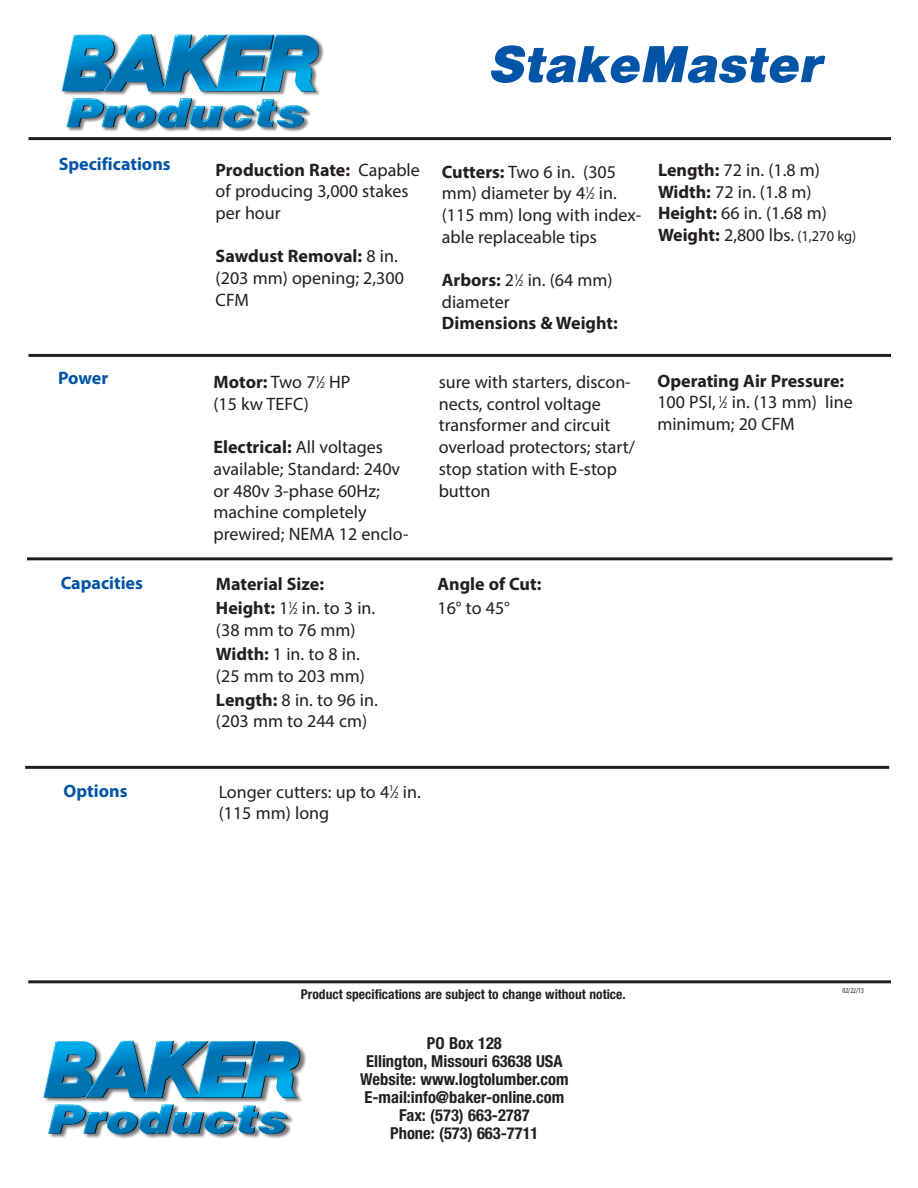
<style>
.page{position:relative;width:918px;height:1188px;background:#fff}
.page>*{position:absolute;margin:0;border:0;box-sizing:border-box;transform-origin:0 0}
.t1{font:italic 900 54px "Helv";color:#0154a6}
.t2{font:18px/21.8px "Myriad Pro";color:#231f20}
.t3{font:700 18px "Myriad Pro";color:#231f20}
.t4{font:700 18px "Myriad Pro";color:#0154a6}
.t5{font:700 condensed 16.5px "Helvetica Neue LT Std";color:#231f20}
.t6{font:700 condensed 13.5px "Helvetica Neue LT Std";color:#231f20}
.t7{font:condensed 7.5px "Myriad Pro";color:#231f20}
.s1{font-weight:700}
.s2{font-size:9px}
.s3{font-size:15px}
</style>
<div class="page">
<hr style="left:28px;top:137px;width:863px;height:3px;background:#231f20">
<hr style="left:28px;top:980px;width:863px;height:3px;background:#231f20">
<hr style="left:27px;top:557px;width:865px;height:3px;background:#231f20">
<hr style="left:25px;top:766px;width:864px;height:3px;background:#231f20">
<hr style="left:28px;top:354px;width:863px;height:3px;background:#231f20">
<div style="left:44px;top:1040px;width:263px;height:99px;background:#231f20;opacity:.6"></div>
<img style="left:43px;top:1041px;width:258px;height:57px">
<div style="left:62px;top:34px;width:262px;height:98px;background:#231f20;opacity:.56"></div>
<img style="left:62px;top:34px;width:257px;height:58px">
<p class="t1" style="left:488px;top:32px;width:335px">StakeMaster</p>
<p class="t4" style="left:59px;top:152px;width:113px">Specifications</p>
<p class="t2" style="left:216px;top:158px;width:206px"><span class="s1">Production Rate:</span> Capable of producing 3,000 stakes per hour</p>
<p class="t2" style="left:216px;top:245px;width:190px"><span class="s1">Sawdust Removal:</span> 8 in. (203 mm) opening; 2,300<br>CFM</p>
<p class="t4" style="left:58px;top:367px;width:51px">Power</p>
<p class="t2" style="left:213px;top:371px;width:138px"><span class="s1">Motor:</span> Two 7<sup>1</sup>⁄<span class="s2">2</span> HP</p>
<p class="t2" style="left:213px;top:393px;width:97px">(15 kw TEFC)</p>
<p class="t2" style="left:213px;top:436px;width:197px"><span class="s1">Electrical:</span> All voltages available; Standard: 240v or 480v 3-phase 60Hz; machine completely prewired; NEMA 12 enclo-</p>
<p class="t4" style="left:61px;top:571px;width:84px">Capacities</p>
<p class="t3" style="left:216px;top:573px;width:110px">Material Size:</p>
<p class="t2" style="left:216px;top:597px;width:161px"><span class="s1">Height:</span> 1<sup>1</sup>⁄<span class="s2">2</span> in. to 3 in.</p>
<p class="t2" style="left:216px;top:619px;width:141px">(38 mm to 76 mm)</p>
<p class="t2" style="left:216px;top:643px;width:145px"><span class="s1">Width:</span> 1 in. to 8 in.</p>
<p class="t2" style="left:216px;top:665px;width:150px">(25 mm to 203 mm)</p>
<p class="t2" style="left:216px;top:689px;width:163px"><span class="s1">Length:</span> 8 in. to 96 in.</p>
<p class="t2" style="left:216px;top:710px;width:153px">(203 mm to 244 cm)</p>
<p class="t2" style="left:442px;top:160px;width:201px"><span class="s1">Cutters:</span> Two 6 in. (305 mm) diameter by 4<sup>1</sup>⁄<span class="s2">2</span> in. (115 mm) long with index&shy;able replaceable tips</p>
<p class="t2" style="left:442px;top:269px;width:172px"><span class="s1">Arbors:</span> 2<sup>1</sup>⁄<span class="s2">2</span> in. (64 mm) diameter</p>
<p class="t3" style="left:442px;top:312px;width:178px">Dimensions &amp; Weight:</p>
<p class="t2" style="left:658px;top:159px;width:164px"><span class="s1">Length:</span> 72 in. (1.8 m)</p>
<p class="t2" style="left:658px;top:180px;width:155px"><span class="s1">Width:</span> 72 in. (1.8 m)</p>
<p class="t2" style="left:658px;top:202px;width:170px"><span class="s1">Height:</span> 66 in. (1.68 m)</p>
<p class="t2" style="left:658px;top:224px;width:200px"><span class="s1">Weight:</span> 2,800 lbs. <span class="s3">(1,270 kg)</span></p>
<p class="t2" style="left:439px;top:371px;width:198px">sure with starters, discon&shy;nects, control voltage transformer and circuit overload protectors; start/ stop station with E-stop button</p>
<p class="t2" style="left:657px;top:369px;width:197px"><span class="s1">Operating Air Pressure:<br></span>100 PSI, <sup>1</sup>⁄<span class="s2">2</span> in. (13 mm) line minimum; 20 CFM</p>
<p class="t3" style="left:438px;top:573px;width:105px">Angle of Cut:</p>
<p class="t2" style="left:438px;top:597px;width:74px">16° to 45°</p>
<p class="t4" style="left:64px;top:779px;width:66px">Options</p>
<p class="t2" style="left:219px;top:780px;width:204px">Longer cutters: up to 4<sup>1</sup>⁄<span class="s2">2</span> in. (115 mm) long</p>
<p class="t6" style="left:301px;top:986px;width:326px">Product specifications are subject to change without notice.</p>
<p class="t5" style="left:427px;top:1033px;width:76px">PO Box 128</p>
<p class="t5" style="left:366px;top:1051px;width:198px">Ellington, Missouri 63638 USA</p>
<p class="t5" style="left:360px;top:1069px;width:210px">Website: www.logtolumber.com</p>
<p class="t5" style="left:365px;top:1087px;width:201px">E-mail:info@baker-online.com</p>
<p class="t5" style="left:399px;top:1105px;width:132px">Fax: (573) 663-2787</p>
<p class="t5" style="left:390px;top:1123px;width:150px">Phone: (573) 663-7711</p>
<p class="t7" style="left:842px;top:986px;width:23px">02/22/13</p>
</div>
